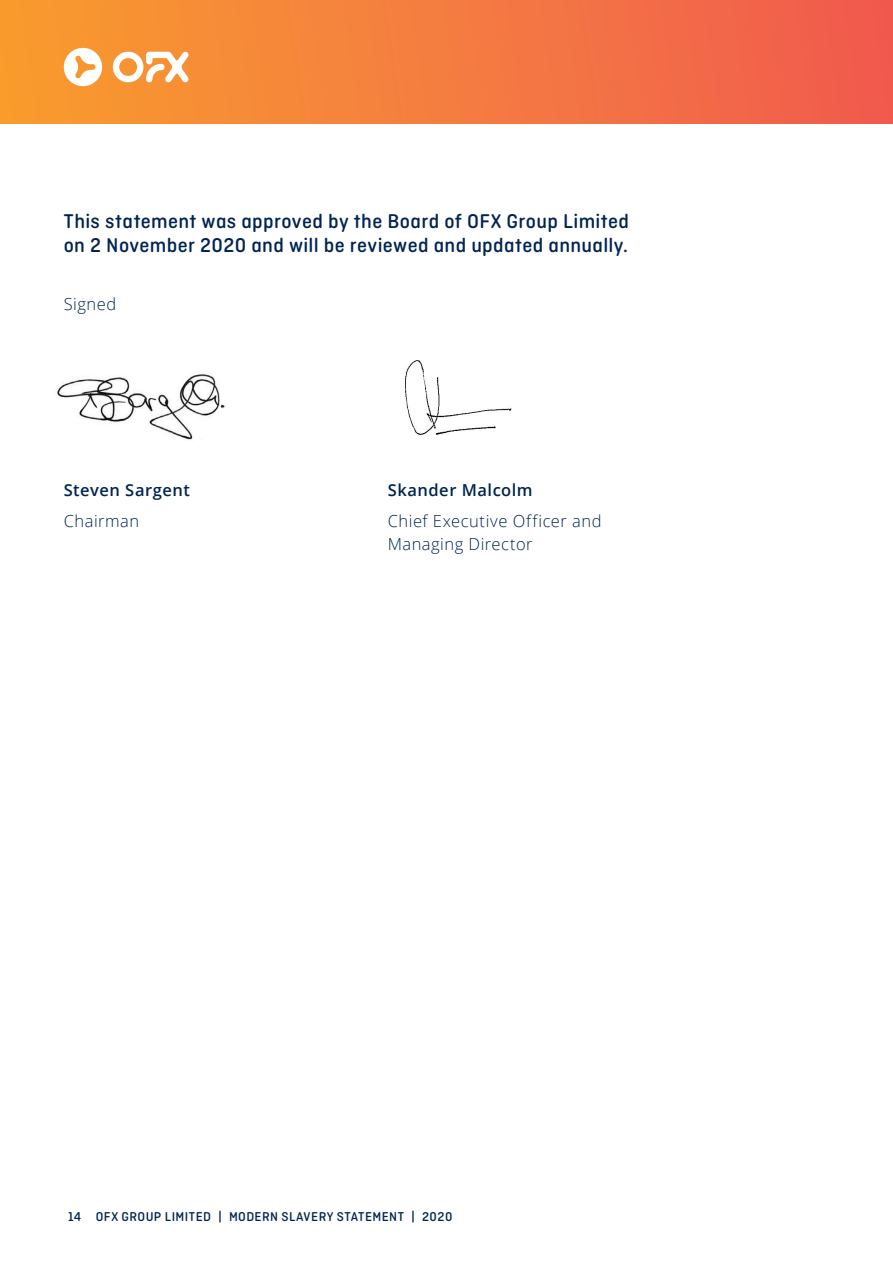
<style>
.page{position:relative;width:893px;height:1263px;background:#fff}
.page>*{position:absolute;margin:0;border:0;box-sizing:border-box;transform-origin:0 0}
.t1{font:500 21px/24px "Ciutadella Rounded";letter-spacing:.015em;color:#002453}
.t2{font:300 16.5px/22.5px "Open Sans";letter-spacing:.03em;color:#002453}
.t3{font:600 16.5px "Open Sans";letter-spacing:.03em;color:#002453}
.t4{font:500 13.5px "Ciutadella Rounded";letter-spacing:.035em;color:#002453}
</style>
<div class="page">
<div style="left:0;top:0;width:893px;height:123px;background:linear-gradient(to right,#f89d2f,#f05a4f)"></div>
<svg style="left:113px;top:51px;width:76px;height:32px"></svg>
<svg style="left:64px;top:48px;width:41px;height:38px"></svg>
<img style="left:405px;top:360px;width:107px;height:76px">
<img style="left:57px;top:374px;width:168px;height:66px">
<p class="t1" style="left:64px;top:210px;width:567px">This statement was approved by the Board of OFX Group Limited on 2 November 2020 and will be reviewed and updated annually.</p>
<p class="t2" style="left:64px;top:292px;width:54px">Signed</p>
<p class="t3" style="left:64px;top:479px;width:128px">Steven Sargent</p>
<p class="t3" style="left:388px;top:479px;width:146px">Skander Malcolm</p>
<p class="t2" style="left:64px;top:509px;width:77px">Chairman</p>
<p class="t2" style="left:388px;top:509px;width:215px">Chief Executive Officer and<br>Managing Director</p>
<p class="t4" style="left:68px;top:1209px;width:386px">14 OFX GROUP LIMITED | MODERN SLAVERY STATEMENT | 2020</p>
</div>
